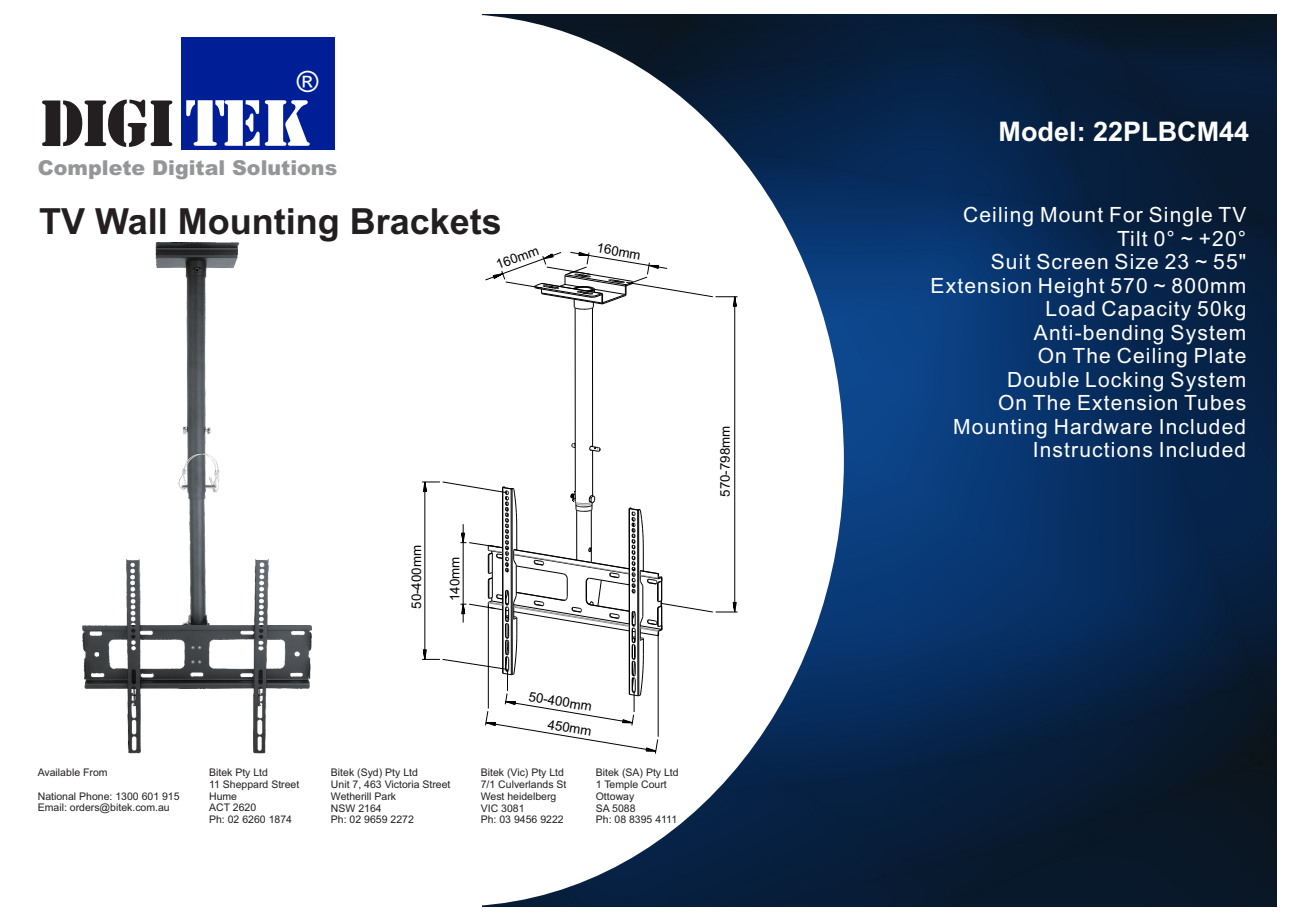
<style>
.page{position:relative;width:1290px;height:920px;background:#fff}
.page>*{position:absolute;margin:0;border:0;box-sizing:border-box;transform-origin:0 0}
.t1{font:83.25px "Stencil";letter-spacing:-.02em;color:#231f20}
.t2{font:700 36px "Arial";color:#231f20}
.t3{font:29.4px "Arial";color:#fff}
.t4{font:700 27px "Arial";color:#fff}
.t5{font:21px/23.4px "Arial";letter-spacing:.055em;color:#fff;text-align:right}
.t6{font:900 20.55px "Arial";color:#949698}
.t7{font:13.35px "Arial";color:#000001}
.t8{font:10.5px/11.7px "Arial";color:#231f20}
.s1{color:#fff}
</style>
<div class="page">
<img style="left:482px;top:15px;width:794px;height:891px">
<div style="left:66px;top:14px;width:778px;height:892px;background:#fff;border-radius:50%"></div>
<div style="left:181px;top:38px;width:153px;height:112px;background:#001f96"></div>
<img style="left:82px;top:243px;width:230px;height:510px">
<hr style="left:575px;top:308px;width:1px;height:193px;background:#000001">
<hr style="left:592px;top:450px;width:1px;height:46px;background:#000001">
<hr style="left:592px;top:308px;width:1px;height:139px;background:#000001">
<hr style="left:734px;top:297px;width:1px;height:315px;background:#000001">
<svg style="left:571px;top:443px;width:5px;height:5px"></svg>
<svg style="left:589px;top:445px;width:12px;height:7px"></svg>
<svg style="left:485px;top:252px;width:252px;height:58px"></svg>
<svg style="left:422px;top:480px;width:315px;height:274px"></svg>
<h3 class="t3" style="left:297px;top:70px;width:23px">®</h3>
<h1 class="t1" style="left:40px;top:79px;width:272px">DIGI <span class="s1">TEK</span></h1>
<h3 class="t6" style="left:38px;top:160px;width:301px">Complete Digital Solutions</h3>
<h3 class="t4" style="left:999px;top:122px;width:252px">Model: 22PLBCM44</h3>
<h2 class="t2" style="left:39px;top:207px;width:464px">TV Wall Mounting Brackets</h2>
<p class="t5" style="left:930px;top:205px;width:317px">Ceiling Mount For Single TV<br>Tilt 0° ~ +20°<br>Suit Screen Size 23 ~ 55"<br>Extension Height 570 ~ 800mm<br>Load Capacity 50kg<br>Anti-bending System<br>On The Ceiling Plate<br>Double Locking System<br>On The Extension Tubes<br>Mounting Hardware Included<br>Instructions Included</p>
<p class="t7" style="left:495px;top:260px;width:46px;rotate:-20deg">160mm</p>
<p class="t7" style="left:598px;top:243px;width:46px;rotate:9deg">160mm</p>
<p class="t7" style="left:720px;top:497px;width:72px;rotate:-90deg">570-798mm</p>
<p class="t7" style="left:411px;top:609px;width:65px;rotate:-90deg">50-400mm</p>
<p class="t7" style="left:450px;top:601px;width:46px;rotate:-90deg">140mm</p>
<p class="t8" style="left:38px;top:768px;width:71px">Available From</p>
<p class="t8" style="left:38px;top:791px;width:143px">National Phone: 1300 601 915<br>Email: orders@bitek.com.au</p>
<p class="t7" style="left:530px;top:691px;width:65px;rotate:9deg">50-400mm</p>
<p class="t7" style="left:549px;top:719px;width:46px;rotate:9deg">450mm</p>
<p class="t8" style="left:209px;top:768px;width:92px">Bitek Pty Ltd<br>11 Sheppard Street<br>Hume<br>ACT 2620<br>Ph: 02 6260 1874</p>
<p class="t8" style="left:331px;top:768px;width:121px">Bitek (Syd) Pty Ltd<br>Unit 7, 463 Victoria Street<br>Wetherill Park<br>NSW 2164<br>Ph: 02 9659 2272</p>
<p class="t8" style="left:481px;top:768px;width:87px">Bitek (Vic) Pty Ltd<br>7/1 Culverlands St<br>West heidelberg<br>VIC 3081<br>Ph: 03 9456 9222</p>
<p class="t8" style="left:596px;top:768px;width:84px">Bitek (SA) Pty Ltd<br>1 Temple Court<br>Ottoway<br>SA 5088<br>Ph: 08 8395 4111</p>
</div>
